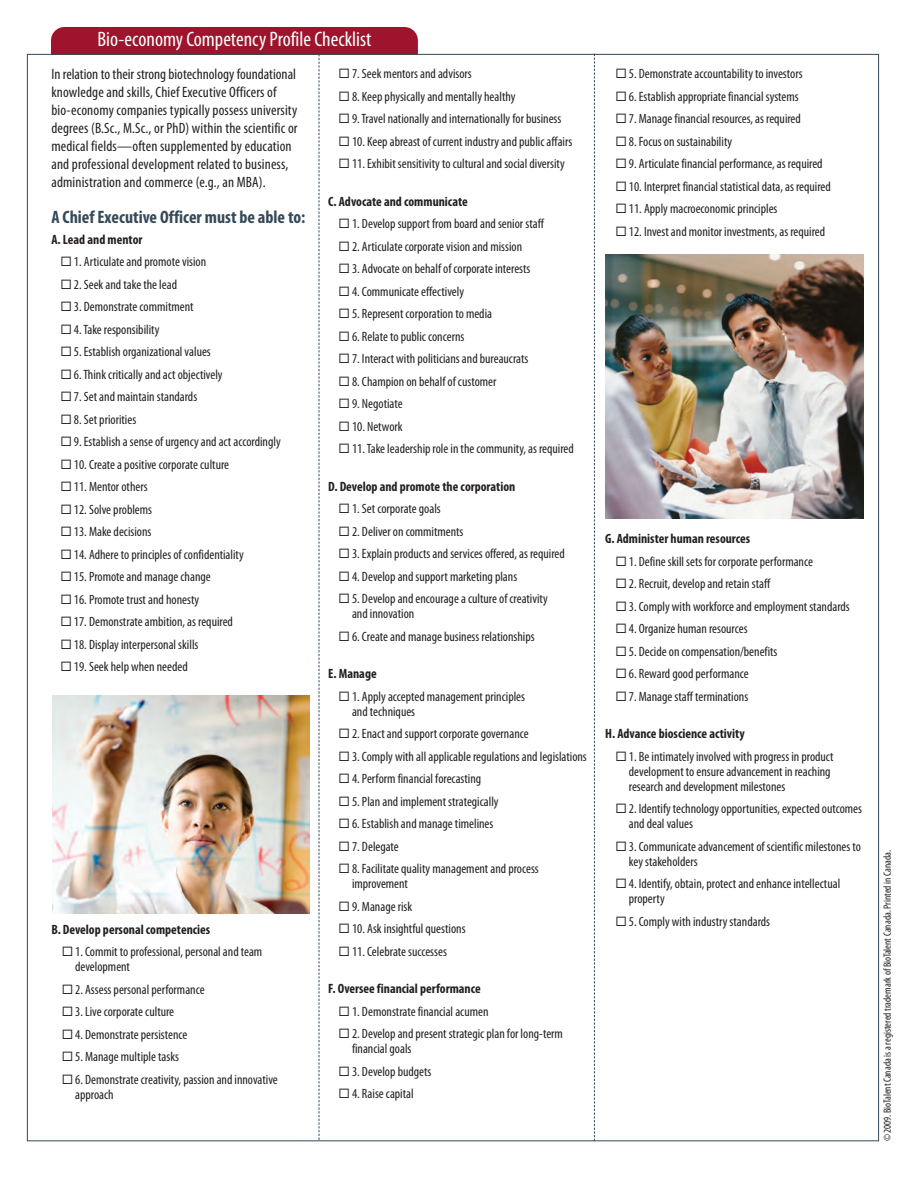
<style>
.page{position:relative;width:918px;height:1188px;background:#fff}
.page>*{position:absolute;margin:0;border:0;box-sizing:border-box;transform-origin:0 0}
.t1{font:condensed 21px "Myriad Pro";color:#fff}
.t2{font:700 condensed 18px "Myriad Pro";color:#354958}
.t3{font:condensed 15px/18px "Myriad Pro";letter-spacing:.01em;color:#231f20}
.t4{font:condensed 13.5px/15px "Myriad Pro";color:#231f20}
.t5{font:700 condensed 13.5px "Myriad Pro";color:#231f20}
.t6{font:condensed 10.5px "Myriad Pro";color:#231f20}
</style>
<div class="page">
<div style="left:51px;top:27px;width:367px;height:43px;background:#9d142c;border-radius:14px"></div>
<div style="left:28px;top:55px;width:850px;height:1085px;background:#fff"></div>
<svg style="left:319px;top:54px;width:1px;height:1086px"></svg>
<svg style="left:594px;top:54px;width:1px;height:1087px"></svg>
<img style="left:606px;top:255px;width:258px;height:263px">
<img style="left:52px;top:695px;width:257px;height:219px">
<h1 class="t1" style="left:97px;top:31px;width:276px">Bio-economy Competency Profile Checklist</h1>
<p class="t3" style="left:51px;top:67px;width:248px">In relation to their strong biotechnology foundational knowledge and skills, Chief Executive Officers of bio-economy companies typically possess university degrees (B.Sc., M.Sc., or PhD) within the scientific or medical fields—often supplemented by education and professional development related to business, administration and commerce (e.g., an MBA).</p>
<h2 class="t2" style="left:51px;top:211px;width:256px">A Chief Executive Officer must be able to:</h2>
<p class="t5" style="left:51px;top:235px;width:93px">A. Lead and mentor</p>
<p class="t4" style="left:74px;top:256px;width:134px">1. Articulate and promote vision</p>
<p class="t4" style="left:74px;top:278px;width:105px">2. Seek and take the lead</p>
<p class="t4" style="left:74px;top:301px;width:121px">3. Demonstrate commitment</p>
<p class="t4" style="left:74px;top:323px;width:87px">4. Take responsibility</p>
<p class="t4" style="left:74px;top:346px;width:138px">5. Establish organizational values</p>
<p class="t4" style="left:74px;top:368px;width:150px">6. Think critically and act objectively</p>
<p class="t4" style="left:74px;top:391px;width:125px">7. Set and maintain standards</p>
<p class="t4" style="left:74px;top:413px;width:64px">8. Set priorities</p>
<p class="t4" style="left:74px;top:436px;width:208px">9. Establish a sense of urgency and act accordingly</p>
<p class="t4" style="left:74px;top:458px;width:157px">10. Create a positive corporate culture</p>
<p class="t4" style="left:74px;top:481px;width:75px">11. Mentor others</p>
<p class="t4" style="left:74px;top:503px;width:80px">12. Solve problems</p>
<p class="t4" style="left:74px;top:526px;width:79px">13. Make decisions</p>
<p class="t4" style="left:74px;top:548px;width:171px">14. Adhere to principles of confidentiality</p>
<p class="t4" style="left:74px;top:571px;width:138px">15. Promote and manage change</p>
<p class="t4" style="left:74px;top:593px;width:127px">16. Promote trust and honesty</p>
<p class="t4" style="left:74px;top:616px;width:161px">17. Demonstrate ambition, as required</p>
<p class="t4" style="left:74px;top:638px;width:126px">18. Display interpersonal skills</p>
<p class="t4" style="left:74px;top:661px;width:115px">19. Seek help when needed</p>
<p class="t4" style="left:352px;top:67px;width:121px">7. Seek mentors and advisors</p>
<p class="t4" style="left:352px;top:90px;width:165px">8. Keep physically and mentally healthy</p>
<p class="t4" style="left:352px;top:112px;width:211px">9. Travel nationally and internationally for business</p>
<p class="t4" style="left:352px;top:135px;width:222px">10. Keep abreast of current industry and public affairs</p>
<p class="t4" style="left:352px;top:157px;width:214px">11. Exhibit sensitivity to cultural and social diversity</p>
<p class="t5" style="left:328px;top:196px;width:141px">C. Advocate and communicate</p>
<p class="t4" style="left:352px;top:217px;width:193px">1. Develop support from board and senior staff</p>
<p class="t4" style="left:352px;top:240px;width:172px">2. Articulate corporate vision and mission</p>
<p class="t4" style="left:352px;top:262px;width:180px">3. Advocate on behalf of corporate interests</p>
<p class="t4" style="left:352px;top:285px;width:114px">4. Communicate effectively</p>
<p class="t4" style="left:352px;top:307px;width:142px">5. Represent corporation to media</p>
<p class="t4" style="left:352px;top:330px;width:114px">6. Relate to public concerns</p>
<p class="t4" style="left:352px;top:352px;width:178px">7. Interact with politicians and bureaucrats</p>
<p class="t4" style="left:352px;top:375px;width:146px">8. Champion on behalf of customer</p>
<p class="t4" style="left:352px;top:397px;width:52px">9. Negotiate</p>
<p class="t4" style="left:352px;top:420px;width:52px">10. Network</p>
<p class="t4" style="left:352px;top:442px;width:223px">11. Take leadership role in the community, as required</p>
<p class="t5" style="left:328px;top:481px;width:189px">D. Develop and promote the corporation</p>
<p class="t4" style="left:352px;top:502px;width:90px">1. Set corporate goals</p>
<p class="t4" style="left:352px;top:525px;width:113px">2. Deliver on commitments</p>
<p class="t4" style="left:352px;top:547px;width:214px">3. Explain products and services offered, as required</p>
<p class="t4" style="left:352px;top:570px;width:167px">4. Develop and support marketing plans</p>
<p class="t4" style="left:352px;top:592px;width:197px">5. Develop and encourage a culture of creativity and innovation</p>
<p class="t4" style="left:352px;top:630px;width:184px">6. Create and manage business relationships</p>
<p class="t5" style="left:328px;top:669px;width:50px">E. Manage</p>
<p class="t4" style="left:352px;top:690px;width:175px">1. Apply accepted management principles and techniques</p>
<p class="t4" style="left:352px;top:727px;width:178px">2. Enact and support corporate governance</p>
<p class="t4" style="left:352px;top:750px;width:236px">3. Comply with all applicable regulations and legislations</p>
<p class="t4" style="left:352px;top:772px;width:131px">4. Perform financial forecasting</p>
<p class="t4" style="left:352px;top:795px;width:148px">5. Plan and implement strategically</p>
<p class="t4" style="left:352px;top:817px;width:143px">6. Establish and manage timelines</p>
<p class="t4" style="left:352px;top:840px;width:48px">7. Delegate</p>
<p class="t4" style="left:352px;top:862px;width:188px">8. Facilitate quality management and process improvement</p>
<p class="t4" style="left:352px;top:900px;width:62px">9. Manage risk</p>
<p class="t4" style="left:352px;top:922px;width:115px">10. Ask insightful questions</p>
<p class="t4" style="left:352px;top:945px;width:96px">11. Celebrate successes</p>
<p class="t5" style="left:328px;top:984px;width:154px">F. Oversee financial performance</p>
<p class="t4" style="left:352px;top:1005px;width:138px">1. Demonstrate financial acumen</p>
<p class="t4" style="left:352px;top:1027px;width:212px">2. Develop and present strategic plan for long-term financial goals</p>
<p class="t4" style="left:352px;top:1065px;width:81px">3. Develop budgets</p>
<p class="t4" style="left:352px;top:1087px;width:63px">4. Raise capital</p>
<p class="t5" style="left:51px;top:925px;width:160px">B. Develop personal competencies</p>
<p class="t4" style="left:75px;top:946px;width:189px">1. Commit to professional, personal and team development</p>
<p class="t4" style="left:75px;top:983px;width:131px">2. Assess personal performance</p>
<p class="t4" style="left:75px;top:1006px;width:101px">3. Live corporate culture</p>
<p class="t4" style="left:75px;top:1028px;width:114px">4. Demonstrate persistence</p>
<p class="t4" style="left:75px;top:1051px;width:105px">5. Manage multiple tasks</p>
<p class="t4" style="left:75px;top:1073px;width:204px">6. Demonstrate creativity, passion and innovative approach</p>
<p class="t4" style="left:629px;top:67px;width:175px">5. Demonstrate accountability to investors</p>
<p class="t4" style="left:629px;top:90px;width:171px">6. Establish appropriate financial systems</p>
<p class="t4" style="left:629px;top:112px;width:174px">7. Manage financial resources, as required</p>
<p class="t4" style="left:629px;top:135px;width:105px">8. Focus on sustainability</p>
<p class="t4" style="left:629px;top:157px;width:195px">9. Articulate financial performance, as required</p>
<p class="t4" style="left:629px;top:180px;width:203px">10. Interpret financial statistical data, as required</p>
<p class="t4" style="left:629px;top:202px;width:150px">11. Apply macroeconomic principles</p>
<p class="t4" style="left:629px;top:225px;width:198px">12. Invest and monitor investments, as required</p>
<p class="t5" style="left:605px;top:534px;width:147px">G. Administer human resources</p>
<p class="t4" style="left:629px;top:555px;width:186px">1. Define skill sets for corporate performance</p>
<p class="t4" style="left:629px;top:577px;width:143px">2. Recruit, develop and retain staff</p>
<p class="t4" style="left:629px;top:600px;width:222px">3. Comply with workforce and employment standards</p>
<p class="t4" style="left:629px;top:622px;width:120px">4. Organize human resources</p>
<p class="t4" style="left:629px;top:645px;width:150px">5. Decide on compensation/benefits</p>
<p class="t4" style="left:629px;top:667px;width:121px">6. Reward good performance</p>
<p class="t4" style="left:629px;top:690px;width:121px">7. Manage staff terminations</p>
<p class="t5" style="left:605px;top:729px;width:141px">H. Advance bioscience activity</p>
<p class="t4" style="left:629px;top:750px;width:206px">1. Be intimately involved with progress in product development to ensure advancement in reaching research and development milestones</p>
<p class="t4" style="left:629px;top:802px;width:235px">2. Identify technology opportunities, expected outcomes and deal values</p>
<p class="t4" style="left:629px;top:840px;width:234px">3. Communicate advancement of scientific milestones to key stakeholders</p>
<p class="t4" style="left:629px;top:877px;width:213px">4. Identify, obtain, protect and enhance intellectual property</p>
<p class="t4" style="left:629px;top:915px;width:143px">5. Comply with industry standards</p>
<p class="t6" style="left:883px;top:1141px;width:292px;rotate:-90deg">© 2009. BioTalent Canada is a registered trademark of BioTalent Canada. Printed in Canada.</p>
</div>
